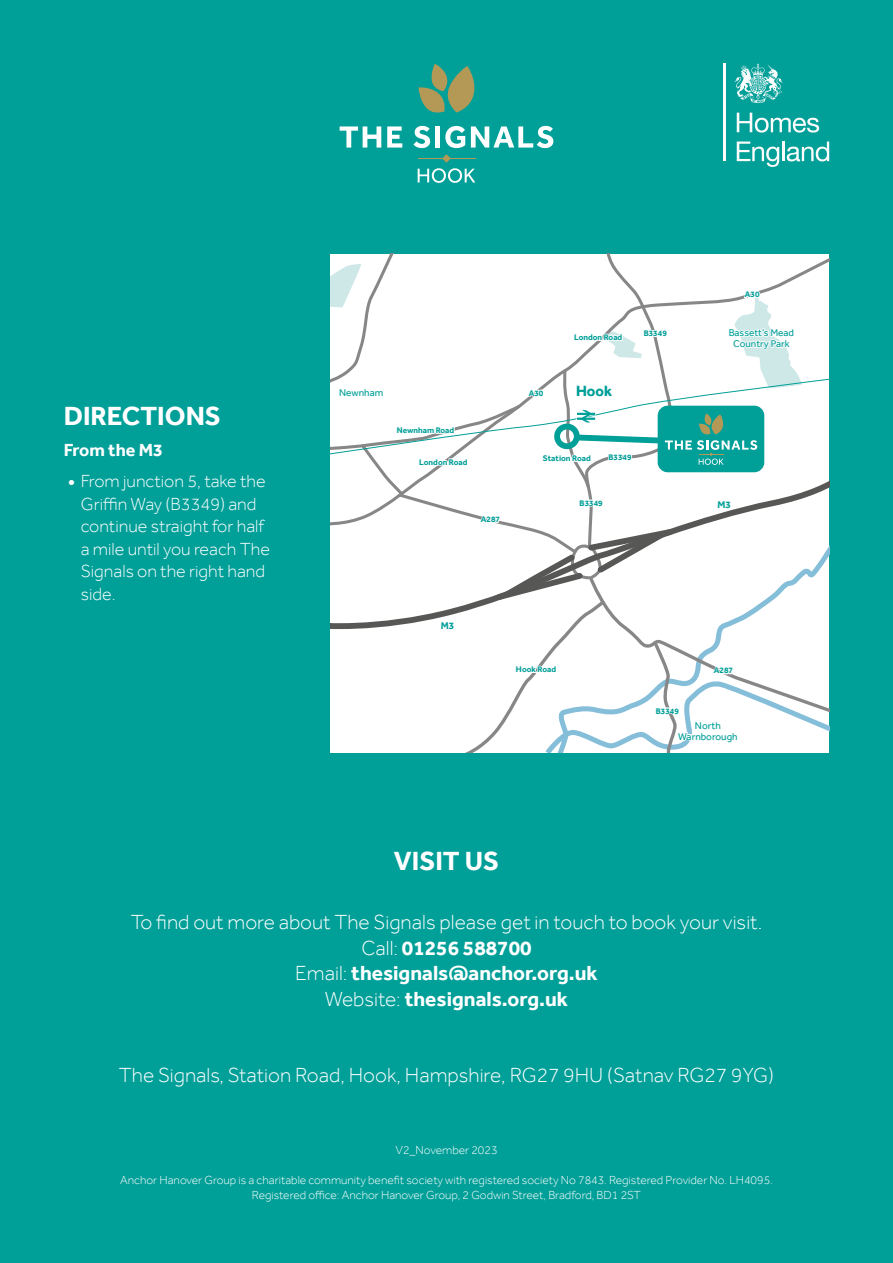
<style>
.page{position:relative;width:893px;height:1263px;background:#009f98}
.page>*{position:absolute;margin:0;border:0;box-sizing:border-box;transform-origin:0 0}
.t1{font:700 27px "Effra";color:#fff}
.t2{font:300 21px/25.5px "Effra";color:#fff;text-align:center}
.t3{font:300 18px/22.5px "Effra";color:#fff}
.t4{font:700 18px "Effra";color:#fff}
.t5{font:700 15.15px "Effra";color:#009f98}
.t6{font:300 12px/15px "Effra";color:#fff;text-align:center}
.t7{font:10.05px/10.9px "Effra";color:#009f98;text-align:center}
.t8{font:700 10.05px "Effra";color:#009f98}
.t9{font:700 8.4px "Effra";color:#009f98}
.s1{font-weight:700}
</style>
<div class="page">
<svg style="left:330px;top:254px;width:499px;height:499px;background:#ecf3f3"></svg>
<hr style="left:723px;top:64px;width:2px;height:97px;background:#fdfdfd">
<svg style="left:737px;top:113px;width:82px;height:20px"></svg>
<svg style="left:737px;top:142px;width:92px;height:25px"></svg>
<svg style="left:734px;top:64px;width:49px;height:39px"></svg>
<svg style="left:340px;top:126px;width:41px;height:22px"></svg>
<svg style="left:387px;top:126px;width:15px;height:22px"></svg>
<svg style="left:413px;top:126px;width:17px;height:22px"></svg>
<div style="left:435px;top:126px;width:5px;height:22px;background:#fff"></div>
<svg style="left:445px;top:126px;width:20px;height:22px"></svg>
<svg style="left:471px;top:126px;width:82px;height:22px"></svg>
<svg style="left:418px;top:154px;width:57px;height:29px"></svg>
<svg style="left:419px;top:64px;width:56px;height:49px"></svg>
<p class="t1" style="left:64px;top:400px;width:159px">DIRECTIONS</p>
<p class="t4" style="left:64px;top:439px;width:101px">From the M3</p>
<p class="t3" style="left:81px;top:469px;width:191px;text-indent:-13px"><span class="s1">•</span> From junction 5, take the<br>Griffin Way (B3349) and continue straight for half a mile until you reach The<br>Signals on the right hand side.</p>
<p class="t7" style="left:339px;top:388px;width:46px">Newnham</p>
<p class="t9" style="left:397px;top:425px;width:59px">Newnham Road</p>
<p class="t9" style="left:419px;top:457px;width:50px">London Road</p>
<p class="t9" style="left:481px;top:514px;width:21px">A287</p>
<p class="t9" style="left:529px;top:388px;width:16px">A30</p>
<p class="t9" style="left:574px;top:332px;width:50px">London Road</p>
<p class="t5" style="left:576px;top:382px;width:38px">Hook</p>
<p class="t9" style="left:644px;top:328px;width:25px">B3349</p>
<p class="t9" style="left:543px;top:453px;width:49px">Station Road</p>
<p class="t9" style="left:608px;top:452px;width:25px">B3349</p>
<p class="t9" style="left:580px;top:498px;width:25px">B3349</p>
<p class="t9" style="left:745px;top:289px;width:16px">A30</p>
<p class="t7" style="left:729px;top:327px;width:67px">Bassett’s Mead<br>Country Park</p>
<p class="t8" style="left:718px;top:499px;width:15px">M3</p>
<p class="t8" style="left:441px;top:620px;width:15px">M3</p>
<p class="t9" style="left:516px;top:664px;width:42px">Hook Road</p>
<p class="t9" style="left:714px;top:666px;width:21px">A287</p>
<p class="t9" style="left:656px;top:706px;width:25px">B3349</p>
<p class="t7" style="left:678px;top:720px;width:61px">North<br>Warnborough</p>
<p class="t1" style="left:394px;top:845px;width:107px">VISIT US</p>
<p class="t2" style="left:131px;top:909px;width:633px">To find out more about The Signals please get in touch to book your visit.<br>Call: <span class="s1">01256 588700<br></span>Email: <span class="s1">thesignals@anchor.org.uk<br></span>Website: <span class="s1">thesignals.org.uk</span></p>
<p class="t2" style="left:119px;top:1062px;width:657px">The Signals, Station Road, Hook, Hampshire, RG27 9HU (Satnav RG27 9YG)</p>
<p class="t6" style="left:395px;top:1142px;width:104px">V2_November 2023</p>
<p class="t6" style="left:120px;top:1172px;width:654px">Anchor Hanover Group is a charitable community benefit society with registered society No 7843. Registered Provider No. LH4095.<br>Registered office: Anchor Hanover Group, 2 Godwin Street, Bradford, BD1 2ST</p>
</div>
